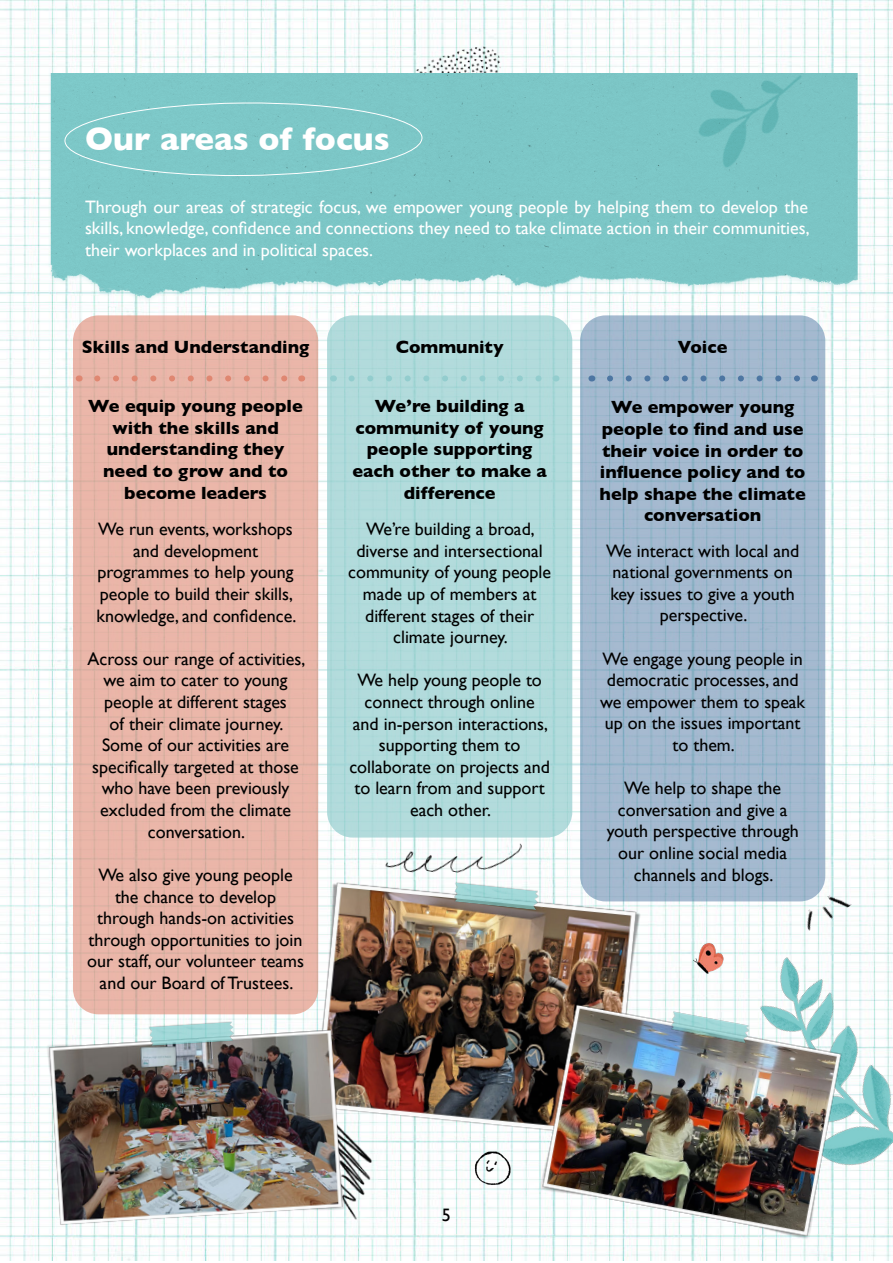
<style>
.page{position:relative;width:893px;height:1263px;background:#fff}
.page>*{position:absolute;margin:0;border:0;box-sizing:border-box;transform-origin:0 0}
.t1{font:700 33px "Gill Sans";color:#fff}
.t2{font:18px/21.6px "Gill Sans";color:#000;text-align:center}
.t3{font:700 18px/21.6px "Gill Sans";color:#000;text-align:center}
.t4{font:18px/21.6px "Gill Sans";color:#fff;text-align:justify}
</style>
<div class="page">
<img style="left:0;top:0;width:893px;height:1261px">
<img style="left:379px;top:837px;width:156px;height:38px">
<img style="left:304px;top:1145px;width:90px;height:99px">
<img style="left:680px;top:930px;width:213px;height:300px">
<img style="left:388px;top:3px;width:138px;height:70px">
<svg style="left:73px;top:315px;width:245px;height:699px;background:#e7b4a7"></svg>
<div style="left:327px;top:315px;width:245px;height:522px;background:#b2dbdc;border-radius:26px"></div>
<svg style="left:580px;top:315px;width:245px;height:586px;background:#a0b7cd"></svg>
<img style="left:18px;top:73px;width:875px;height:251px">
<img style="left:308px;top:875px;width:337px;height:270px">
<img style="left:43px;top:1024px;width:306px;height:207px">
<img style="left:536px;top:998px;width:312px;height:245px">
<svg style="left:97px;top:375px;width:195px;height:6px"></svg>
<svg style="left:351px;top:375px;width:191px;height:6px"></svg>
<svg style="left:610px;top:375px;width:195px;height:6px"></svg>
<img style="left:142px;top:1014px;width:98px;height:40px">
<img style="left:445px;top:875px;width:100px;height:44px">
<img style="left:662px;top:1004px;width:94px;height:48px">
<img style="left:457px;top:1135px;width:68px;height:63px">
<img style="left:799px;top:888px;width:53px;height:46px">
<img style="left:683px;top:934px;width:46px;height:47px">
<div style="left:65px;top:102px;width:357px;height:74px;background:#7dc7c7"></div>
<img style="left:672px;top:26px;width:163px;height:157px">
<h1 class="t1" style="left:85px;top:113px;width:306px">Our areas of focus</h1>
<p class="t4" style="left:85px;top:196px;width:726px">Through our areas of strategic focus, we empower young people by helping them to develop the skills, knowledge, confidence and connections they need to take climate action in their communities, their workplaces and in political spaces.</p>
<p class="t3" style="left:82px;top:336px;width:229px">Skills and Understanding</p>
<p class="t3" style="left:88px;top:395px;width:216px">We equip young people with the skills and understanding they need to grow and to become leaders</p>
<p class="t2" style="left:96px;top:518px;width:202px">We run events, workshops and development programmes to help young people to build their skills, knowledge, and confidence.</p>
<p class="t2" style="left:88px;top:648px;width:219px">Across our range of activities, we aim to cater to young people at different stages<br>of their climate journey.<br>Some of our activities are specifically targeted at those who have been previously excluded from the climate conversation.</p>
<p class="t2" style="left:87px;top:864px;width:218px">We also give young people the chance to develop through hands-on activities through opportunities to join our staff, our volunteer teams and our Board of Trustees.</p>
<p class="t3" style="left:396px;top:336px;width:109px">Community</p>
<p class="t3" style="left:352px;top:395px;width:196px">We’re building a community of young people supporting each other to make a difference</p>
<p class="t2" style="left:348px;top:518px;width:204px">We’re building a broad, diverse and intersectional community of young people made up of members at different stages of their climate journey.</p>
<p class="t2" style="left:349px;top:669px;width:202px">We help young people to connect through online<br>and in-person interactions, supporting them to collaborate on projects and to learn from and support each other.</p>
<p class="t3" style="left:678px;top:336px;width:51px">Voice</p>
<p class="t3" style="left:600px;top:396px;width:208px">We empower young people to find and use their voice in order to influence policy and to help shape the climate conversation</p>
<p class="t2" style="left:606px;top:539px;width:195px">We interact with local and national governments on key issues to give a youth perspective.</p>
<p class="t2" style="left:600px;top:647px;width:207px">We engage young people in democratic processes, and we empower them to speak up on the issues important to them.</p>
<p class="t2" style="left:607px;top:777px;width:194px">We help to shape the conversation and give a youth perspective through our online social media channels and blogs.</p>
<p class="t2" style="left:442px;top:1204px;width:10px">5</p>
</div>
